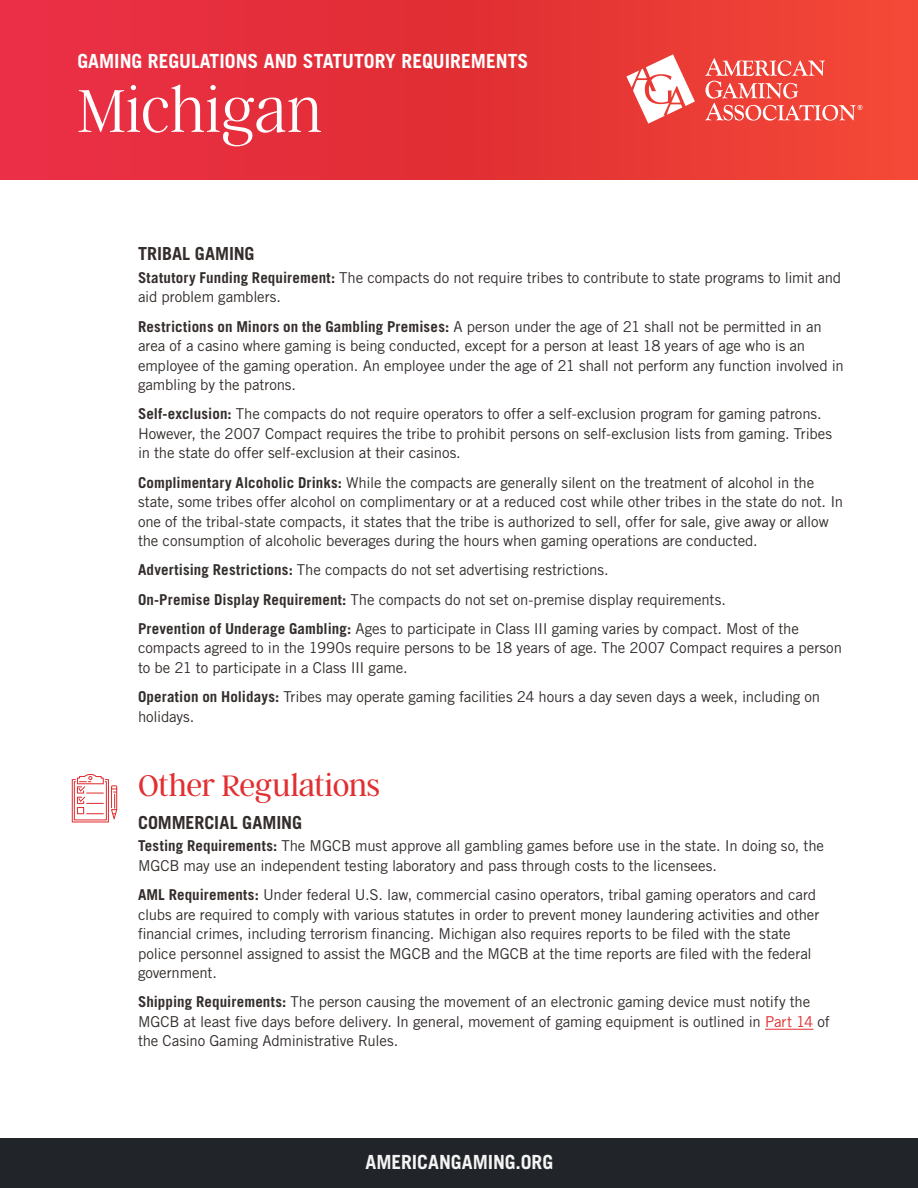
<style>
.page{position:relative;width:918px;height:1188px;background:#fff}
.page>*{position:absolute;margin:0;border:0;box-sizing:border-box;transform-origin:0 0}
.t1{font:100 67.5px "Argent CF";letter-spacing:.01em;color:#fff}
.t2{font:300 33px "Argent CF";letter-spacing:-.01em;color:#e22f32}
.t3{font:700 19.5px "Trade Gothic LT Std";color:#fff}
.t4{font:700 19.5px "Trade Gothic LT Std";color:#f4f4f4}
.t5{font:700 18px "Trade Gothic LT Std";letter-spacing:-.005em;color:#332d2b}
.t6{font:15px/19.5px "Trade Gothic LT Std";letter-spacing:-.01em;color:#332d2b}
.s1{font-weight:700}
.s2{color:#e22f32}
</style>
<div class="page">
<div style="left:0;top:1138px;width:918px;height:50px;background:#212529"></div>
<div style="left:0;top:0;width:918px;height:179px;background:linear-gradient(to right,#e42841,#ed4231)"></div>
<svg style="left:626px;top:54px;width:69px;height:70px"></svg>
<svg style="left:705px;top:58px;width:158px;height:63px;background:#f16359"></svg>
<hr style="left:765px;top:1029px;width:48px;height:1px;background:#e22f32">
<svg style="left:72px;top:774px;width:45px;height:49px"></svg>
<h3 class="t3" style="left:77px;top:50px;width:452px">GAMING REGULATIONS AND STATUTORY REQUIREMENTS</h3>
<h1 class="t1" style="left:77px;top:76px;width:246px">Michigan</h1>
<p class="t5" style="left:138px;top:243px;width:118px">TRIBAL GAMING</p>
<p class="t6" style="left:138px;top:268px;width:705px"><span class="s1">Statutory Funding Requirement:</span> The compacts do not require tribes to contribute to state programs to limit and aid problem gamblers.</p>
<p class="t6" style="left:138px;top:316px;width:707px"><span class="s1">Restrictions on Minors on the Gambling Premises:</span> A person under the age of 21 shall not be permitted in an area of a casino where gaming is being conducted, except for a person at least 18 years of age who is an employee of the gaming operation. An employee under the age of 21 shall not perform any function involved in gambling by the patrons.</p>
<p class="t6" style="left:138px;top:404px;width:696px"><span class="s1">Self-exclusion:</span> The compacts do not require operators to offer a self-exclusion program for gaming patrons.<br>However, the 2007 Compact requires the tribe to prohibit persons on self-exclusion lists from gaming. Tribes in the state do offer self-exclusion at their casinos.</p>
<p class="t6" style="left:138px;top:472px;width:707px"><span class="s1">Complimentary Alcoholic Drinks:</span> While the compacts are generally silent on the treatment of alcohol in the state, some tribes offer alcohol on complimentary or at a reduced cost while other tribes in the state do not. In one of the tribal-state compacts, it states that the tribe is authorized to sell, offer for sale, give away or allow the consumption of alcoholic beverages during the hours when gaming operations are conducted.</p>
<p class="t6" style="left:138px;top:555px;width:662px;line-height:29.2px"><span class="s1">Advertising Restrictions:</span> The compacts do not set advertising restrictions.<br><span class="s1">On-Premise Display Requirement:</span> The compacts do not set on-premise display requirements.<br><span class="s1">Prevention of Underage Gambling:</span> Ages to participate in Class III gaming varies by compact. Most of the</p>
<p class="t6" style="left:138px;top:638px;width:706px">compacts agreed to in the 1990s require persons to be 18 years of age. The 2007 Compact requires a person to be 21 to participate in a Class III game.</p>
<p class="t6" style="left:138px;top:687px;width:684px"><span class="s1">Operation on Holidays:</span> Tribes may operate gaming facilities 24 hours a day seven days a week, including on holidays.</p>
<h2 class="t2" style="left:138px;top:768px;width:244px">Other Regulations</h2>
<p class="t5" style="left:138px;top:812px;width:166px">COMMERCIAL GAMING</p>
<p class="t6" style="left:138px;top:836px;width:688px"><span class="s1">Testing Requirements:</span> The MGCB must approve all gambling games before use in the state. In doing so, the<br>MGCB may use an independent testing laboratory and pass through costs to the licensees.</p>
<p class="t6" style="left:138px;top:885px;width:683px"><span class="s1">AML Requirements:</span> Under federal U.S. law, commercial casino operators, tribal gaming operators and card clubs are required to comply with various statutes in order to prevent money laundering activities and other financial crimes, including terrorism financing. Michigan also requires reports to be filed with the state police personnel assigned to assist the MGCB and the MGCB at the time reports are filed with the federal government.</p>
<p class="t6" style="left:138px;top:992px;width:693px"><span class="s1">Shipping Requirements:</span> The person causing the movement of an electronic gaming device must notify the<br>MGCB at least five days before delivery. In general, movement of gaming equipment is outlined in <span class="s2">Part 14</span> of the Casino Gaming Administrative Rules.</p>
<h3 class="t4" style="left:365px;top:1150px;width:189px">AMERICANGAMING.ORG</h3>
</div>
